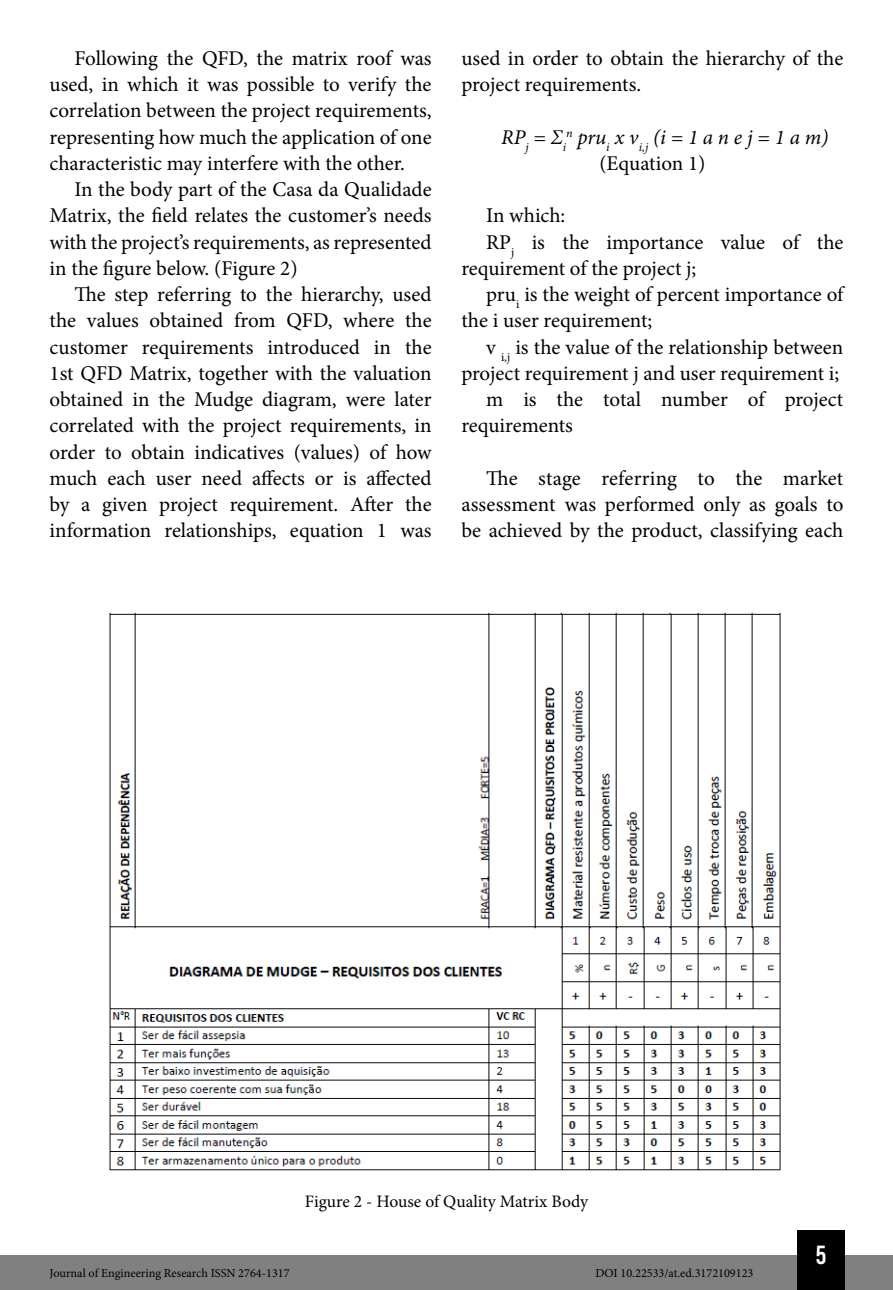
<style>
.page{position:relative;width:893px;height:1290px;background:#fff}
.page>*{position:absolute;margin:0;border:0;box-sizing:border-box;transform-origin:0 0}
.t1{font:26.25px "Bebas Kai";color:#fff}
.Texto_1{font:21px/26.2px "Minion Pro";color:#000;text-align:justify}
.Texto_1-2{font:italic 21px/26.2px "Minion Pro";color:#000}
.Info_Imagem{font:17.5px "Minion Pro";color:#000}
.t2{font:12.25px "Minion Pro";color:#000}
.s1{font-style:normal}
</style>
<div class="page">
<div style="left:0;top:1255px;width:893px;height:35px;background:#808080"></div>
<div style="left:797px;top:1230px;width:48px;height:60px;background:#000"></div>
<img style="left:109px;top:612px;width:672px;height:559px">
<p class="Texto_1" style="left:50px;top:45px;width:383px;text-indent:25px">Following the QFD, the matrix roof was used, in which it was possible to verify the correlation between the project requirements, representing how much the application of one characteristic may interfere with the other.</p>
<p class="Texto_1" style="left:50px;top:176px;width:384px;text-indent:25px">In the body part of the Casa da Qualidade Matrix, the field relates the customer’s needs with the project’s requirements, as represented in the figure below. (Figure 2)</p>
<p class="Texto_1" style="left:50px;top:281px;width:384px;text-indent:25px">The step referring to the hierarchy, used the values obtained from QFD, where the customer requirements introduced in the 1st QFD Matrix, together with the valuation obtained in the Mudge diagram, were later correlated with the project requirements, in order to obtain indicatives (values) of how much each user need affects or is affected by a given project requirement. After the information relationships, equation 1 was</p>
<p class="Texto_1" style="left:461px;top:45px;width:383px">used in order to obtain the hierarchy of the project requirements.</p>
<p class="Texto_1-2" style="left:599px;top:124px;width:230px;text-indent:-98px">RP<sub>j</sub> = Σ<sub>i</sub><sup>n</sup> pru<sub>i</sub> x v<sub>i,j</sub> (i = 1 a n e j = 1 a m) <span class="s1">(Equation 1)</span></p>
<p class="Texto_1" style="left:486px;top:203px;width:81px">In which:</p>
<p class="Texto_1" style="left:461px;top:229px;width:383px;text-indent:25px">RP<sub>j</sub> is the importance value of the requirement of the project j;</p>
<p class="Texto_1" style="left:461px;top:281px;width:383px;text-indent:25px">pru<sub>i</sub> is the weight of percent importance of the i user requirement;</p>
<p class="Texto_1" style="left:461px;top:334px;width:383px;text-align:right">v <sub>i,j</sub> is the value of the relationship between project requirement j and user requirement i;</p>
<p class="Texto_1" style="left:461px;top:386px;width:383px;text-indent:25px">m is the total number of project requirements</p>
<p class="Texto_1" style="left:461px;top:465px;width:383px;text-indent:25px">The stage referring to the market assessment was performed only as goals to be achieved by the product, classifying each</p>
<p class="Info_Imagem" style="left:305px;top:1189px;width:285px">Figure 2 - House of Quality Matrix Body</p>
<p class="t2" style="left:50px;top:1265px;width:242px">Journal of Engineering Research ISSN 2764-1317</p>
<p class="t2" style="left:595px;top:1265px;width:160px">DOI 10.22533/at.ed.3172109123</p>
<p class="t1" style="left:816px;top:1241px;width:12px">5</p>
</div>
